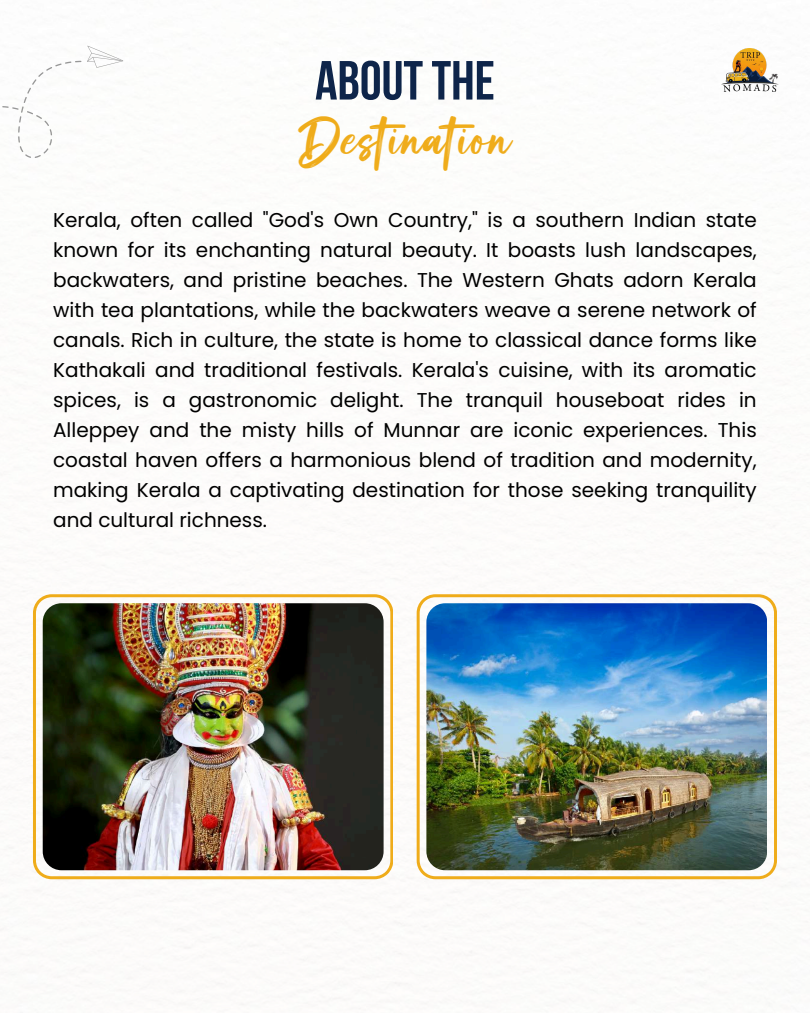
<style>
.page{position:relative;width:810px;height:1013px;background:#fff}
.page>*{position:absolute;margin:0;border:0;box-sizing:border-box;transform-origin:0 0}
.t1{font:700 55px "Bebas Neue";color:#0e254a}
.t2{font:45px "Brush Signature";color:#efac1a}
.t3{font:20px/30px "Poppins";color:#000;text-align:justify}
</style>
<div class="page">
<img style="left:721px;top:48px;width:57px;height:43px">
<svg style="left:2px;top:45px;width:122px;height:113px"></svg>
<svg style="left:33px;top:594px;width:360px;height:285px"></svg>
<svg style="left:417px;top:594px;width:360px;height:285px"></svg>
<img style="left:426px;top:603px;width:341px;height:267px;border-radius:19px">
<img style="left:43px;top:603px;width:340px;height:267px;border-radius:19px">
<h1 class="t1" style="left:315px;top:58px;width:181px">ABOUTTHE</h1>
<h2 class="t2" style="left:298px;top:112px;width:216px">Destination</h2>
<p class="t3" style="left:53px;top:205px;width:705px">Kerala, often called "God's Own Country," is a southern Indian state known for its enchanting natural beauty. It boasts lush landscapes, backwaters, and pristine beaches. The Western Ghats adorn Kerala with tea plantations, while the backwaters weave a serene network of canals. Rich in culture, the state is home to classical dance forms like Kathakali and traditional festivals. Kerala's cuisine, with its aromatic spices, is a gastronomic delight. The tranquil houseboat rides in Alleppey and the misty hills of Munnar are iconic experiences. This coastal haven offers a harmonious blend of tradition and modernity, making Kerala a captivating destination for those seeking tranquility and cultural richness.</p>
</div>
